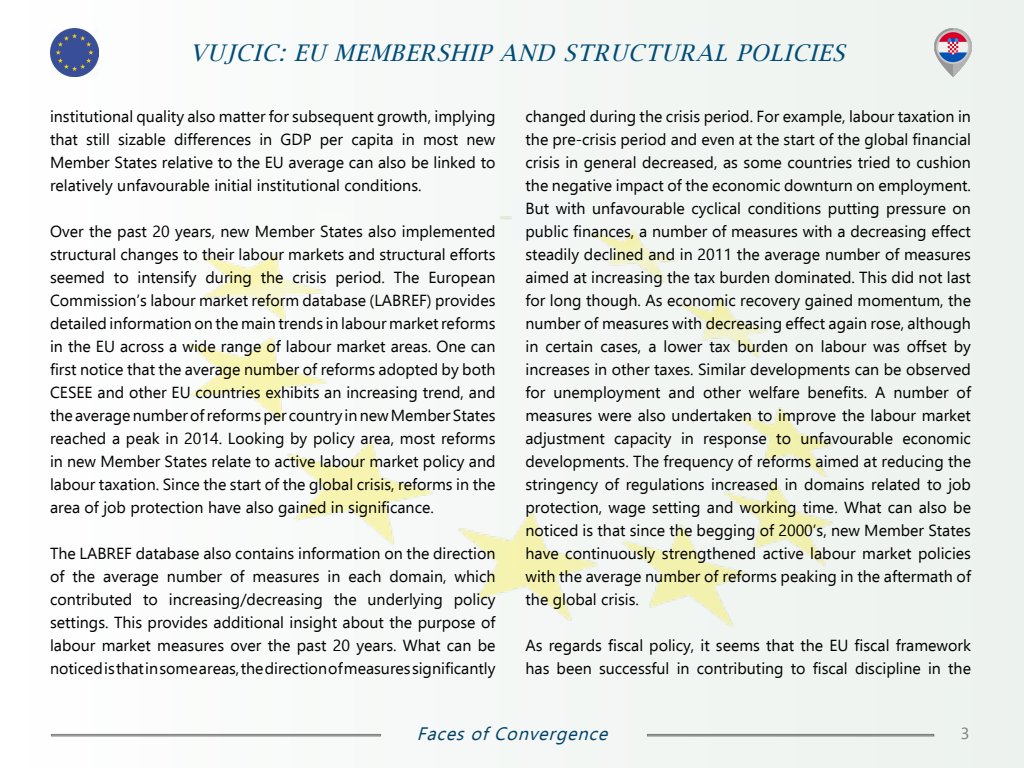
<style>
.page{position:relative;width:1024px;height:768px;background:#f4f8f5}
.page>*{position:absolute;margin:0;border:0;box-sizing:border-box;transform-origin:0 0}
.t1{font:italic 23px "Lucida Bright";color:#004d77}
.t2{font:italic 18px "Ebrima";color:#00416b}
.t3{font:16px/23px "Ebrima";color:#000;text-align:justify}
.t4{font:16px "Ebrima";color:#757779}
</style>
<div class="page">
<img style="left:191px;top:216px;width:642px;height:411px">
<img style="left:50px;top:28px;width:49px;height:48px">
<img style="left:934px;top:28px;width:38px;height:48px">
<div style="left:316px;top:210px;width:30px;height:23px;background:#f8fbf8"></div>
<div style="left:512px;top:200px;width:74px;height:42px;background:#f2f6f6"></div>
<h1 class="t1" style="left:190px;top:40px;width:663px">VUJCIC: EU MEMBERSHIP AND STRUCTURAL POLICIES</h1>
<p class="t3" style="left:50px;top:105px;width:447px">institutional quality also matter for subsequent growth, implying that still sizable differences in GDP per capita in most new Member States relative to the EU average can also be linked to relatively unfavourable initial institutional conditions.</p>
<p class="t3" style="left:50px;top:220px;width:447px">Over the past 20 years, new Member States also implemented structural changes to their labour markets and structural efforts seemed to intensify during the crisis period. The European Commission’s labour market reform database (LABREF) provides detailed information on the main trends in labour market reforms in the EU across a wide range of labour market areas. One can first notice that the average number of reforms adopted by both CESEE and other EU countries exhibits an increasing trend, and the average number of reforms per country in new Member States reached a peak in 2014. Looking by policy area, most reforms in new Member States relate to active labour market policy and labour taxation. Since the start of the global crisis, reforms in the area of job protection have also gained in significance.</p>
<p class="t3" style="left:50px;top:542px;width:447px">The LABREF database also contains information on the direction of the average number of measures in each domain, which contributed to increasing/decreasing the underlying policy settings. This provides additional insight about the purpose of labour market measures over the past 20 years. What can be noticed is that in some areas, the direction of measures significantly</p>
<p class="t3" style="left:526px;top:105px;width:447px">changed during the crisis period. For example, labour taxation in the pre-crisis period and even at the start of the global financial crisis in general decreased, as some countries tried to cushion the negative impact of the economic downturn on employment.<br>But with unfavourable cyclical conditions putting pressure on public finances, a number of measures with a decreasing effect steadily declined and in 2011 the average number of measures aimed at increasing the tax burden dominated. This did not last for long though. As economic recovery gained momentum, the number of measures with decreasing effect again rose, although in certain cases, a lower tax burden on labour was offset by increases in other taxes. Similar developments can be observed for unemployment and other welfare benefits. A number of measures were also undertaken to improve the labour market adjustment capacity in response to unfavourable economic developments. The frequency of reforms aimed at reducing the stringency of regulations increased in domains related to job protection, wage setting and working time. What can also be noticed is that since the begging of 2000’s, new Member States have continuously strengthened active labour market policies with the average number of reforms peaking in the aftermath of the global crisis.</p>
<p class="t3" style="left:526px;top:633px;width:447px">As regards fiscal policy, it seems that the EU fiscal framework has been successful in contributing to fiscal discipline in the</p>
<p class="t2" style="left:417px;top:721px;width:199px">FacesofConvergence</p>
<p class="t4" style="left:961px;top:722px;width:10px">3</p>
</div>
